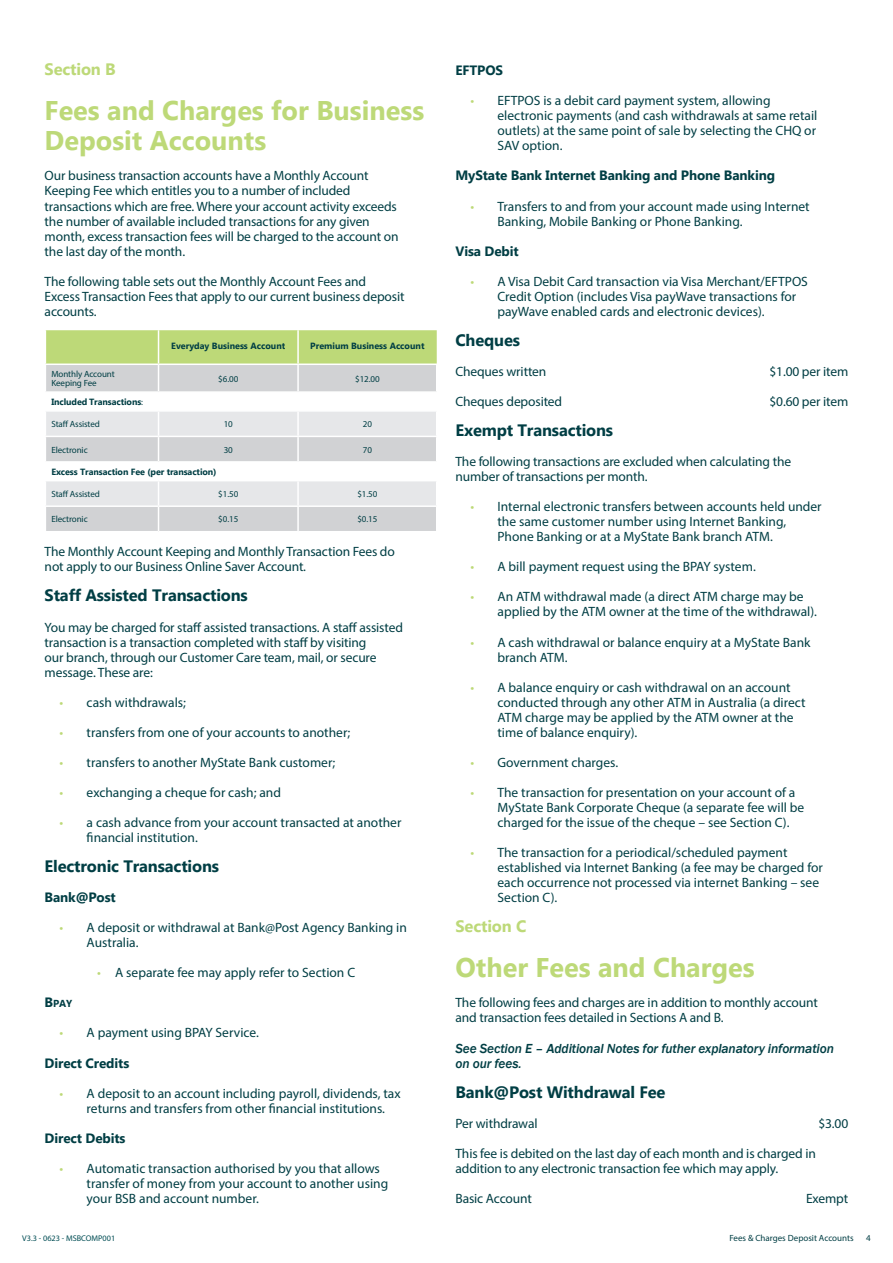
<style>
.page{position:relative;width:893px;height:1263px;background:#fff}
.page>*{position:absolute;margin:0;border:0;box-sizing:border-box;transform-origin:0 0}
.Subheading{font:700 27px/30px "Microsoft Tai Le";color:#bdd978}
.SubSub_Title{font:700 16.5px "Microsoft Tai Le";letter-spacing:-.01em;color:#003e44}
.SubSub_Title-2{font:700 16.5px "Microsoft Tai Le";letter-spacing:-.01em;color:#bdd978}
.Body{font:13.5px/15px "Myriad Pro";letter-spacing:-.005em;color:#003e44}
.Body_Black{font:700 13.5px "Microsoft Tai Le";letter-spacing:-.01em;color:#003e44}
.Body-2{font:italic 500 13.5px/15px "Franklin Gothic";letter-spacing:-.01em;color:#003e44}
.Body_Black-2{font:700 10.2px "Microsoft Tai Le";color:#003e44}
.Body_Table{font:9px/9px "Myriad Pro";letter-spacing:-.01em;color:#003e44}
.Body_Table-2{font:700 9px "Microsoft Tai Le";letter-spacing:-.01em;color:#003e44}
.Body_2217_Tables{font:700 9px "Microsoft Tai Le";color:#003e44}
.t1{font:8.25px "Myriad Pro";color:#004d54}
.s1{font-family:"Myriad Pro";font-weight:400}
.s2{color:#bdd978}
.s3{font-size:13.5px}
</style>
<div class="page">
<svg style="left:45px;top:330px;width:392px;height:201px"></svg>
<p class="SubSub_Title-2" style="left:45px;top:60px;width:73px">Section B</p>
<p class="Subheading" style="left:45px;top:97px;width:381px">Fees and Charges for Business<br>Deposit Accounts</p>
<p class="Body" style="left:45px;top:168px;width:356px">Our business transaction accounts have a Monthly Account Keeping Fee which entitles you to a number of included transactions which are free. Where your account activity exceeds the number of available included transactions for any given month, excess transaction fees will be charged to the account on the last day of the month.</p>
<p class="Body" style="left:45px;top:273px;width:361px">The following table sets out the Monthly Account Fees and<br>Excess Transaction Fees that apply to our current business deposit accounts.</p>
<p class="Body_2217_Tables" style="left:171px;top:340px;width:116px">Everyday Business Account</p>
<p class="Body_2217_Tables" style="left:310px;top:340px;width:116px">Premium Business Account</p>
<p class="Body_Table" style="left:51px;top:369px;width:65px">Monthly Account<br>Keeping Fee</p>
<p class="Body_Table" style="left:218px;top:374px;width:21px">$6.00</p>
<p class="Body_Table" style="left:355px;top:374px;width:26px">$12.00</p>
<p class="Body_Table-2" style="left:51px;top:397px;width:93px">Included Transactions<span class="s1">:</span></p>
<p class="Body_Table" style="left:51px;top:419px;width:50px">Staff Assisted</p>
<p class="Body_Table" style="left:224px;top:419px;width:11px">10</p>
<p class="Body_Table" style="left:363px;top:419px;width:11px">20</p>
<p class="Body_Table" style="left:51px;top:445px;width:38px">Electronic</p>
<p class="Body_Table" style="left:224px;top:445px;width:11px">30</p>
<p class="Body_Table" style="left:363px;top:445px;width:11px">70</p>
<p class="Body_Table-2" style="left:51px;top:466px;width:167px">Excess Transaction Fee (per transaction)</p>
<p class="Body_Table" style="left:51px;top:489px;width:50px">Staff Assisted</p>
<p class="Body_Table" style="left:218px;top:489px;width:21px">$1.50</p>
<p class="Body_Table" style="left:357px;top:489px;width:21px">$1.50</p>
<p class="Body_Table" style="left:51px;top:515px;width:38px">Electronic</p>
<p class="Body_Table" style="left:218px;top:515px;width:21px">$0.15</p>
<p class="Body_Table" style="left:357px;top:515px;width:21px">$0.15</p>
<p class="Body" style="left:45px;top:544px;width:352px">The Monthly Account Keeping and Monthly Transaction Fees do not apply to our Business Online Saver Account.</p>
<p class="SubSub_Title" style="left:45px;top:586px;width:205px">Staff Assisted Transactions</p>
<p class="Body" style="left:45px;top:619px;width:360px">You may be charged for staff assisted transactions. A staff assisted transaction is a transaction completed with staff by visiting<br>our branch, through our Customer Care team, mail, or secure message. These are:</p>
<p class="Body" style="left:60px;top:694px;width:128px"><span class="s2">•</span> cash withdrawals;</p>
<p class="Body" style="left:60px;top:724px;width:292px"><span class="s2">•</span> transfers from one of your accounts to another;</p>
<p class="Body" style="left:60px;top:754px;width:277px"><span class="s2">•</span> transfers to another MyState Bank customer;</p>
<p class="Body" style="left:60px;top:785px;width:223px"><span class="s2">•</span> exchanging a cheque for cash; and</p>
<p class="Body" style="left:87px;top:815px;width:316px;text-indent:-27px"><span class="s2">•</span> a cash advance from your account transacted at another financial institution.</p>
<p class="SubSub_Title" style="left:45px;top:857px;width:176px">Electronic Transactions</p>
<p class="Body_Black" style="left:45px;top:890px;width:73px">Bank@Post</p>
<p class="Body" style="left:87px;top:920px;width:322px;text-indent:-27px"><span class="s2">•</span> A deposit or withdrawal at Bank@Post Agency Banking in<br>Australia.</p>
<p class="Body" style="left:97px;top:965px;width:260px"><span class="s2">•</span> A separate fee may apply refer to Section C</p>
<p class="Body_Black-2" style="left:45px;top:998px;width:29px"><span class="s3">B</span>PAY</p>
<p class="Body" style="left:60px;top:1025px;width:201px"><span class="s2">•</span> A payment using BPAY Service.</p>
<p class="Body_Black" style="left:45px;top:1055px;width:86px">Direct Credits</p>
<p class="Body" style="left:87px;top:1085px;width:316px;text-indent:-27px"><span class="s2">•</span> A deposit to an account including payroll, dividends, tax returns and transfers from other financial institutions.</p>
<p class="Body_Black" style="left:45px;top:1130px;width:82px">Direct Debits</p>
<p class="Body" style="left:87px;top:1160px;width:303px;text-indent:-27px"><span class="s2">•</span> Automatic transaction authorised by you that allows transfer of money from your account to another using your BSB and account number.</p>
<p class="Body_Black" style="left:455px;top:63px;width:49px">EFTPOS</p>
<p class="Body" style="left:497px;top:93px;width:321px;text-indent:-27px"><span class="s2">•</span> EFTPOS is a debit card payment system, allowing electronic payments (and cash withdrawals at same retail outlets) at the same point of sale by selecting the CHQ or SAV option.</p>
<p class="Body_Black" style="left:455px;top:168px;width:321px">MyState Bank Internet Banking and Phone Banking</p>
<p class="Body" style="left:497px;top:198px;width:314px;text-indent:-27px"><span class="s2">•</span> Transfers to and from your account made using Internet<br>Banking, Mobile Banking or Phone Banking.</p>
<p class="Body_Black" style="left:455px;top:243px;width:65px">Visa Debit</p>
<p class="Body" style="left:497px;top:273px;width:312px;text-indent:-27px"><span class="s2">•</span> A Visa Debit Card transaction via Visa Merchant/EFTPOS<br>Credit Option (includes Visa payWave transactions for payWave enabled cards and electronic devices).</p>
<p class="SubSub_Title" style="left:455px;top:331px;width:66px">Cheques</p>
<p class="Body" style="left:455px;top:364px;width:92px">Cheques written</p>
<p class="Body" style="left:769px;top:364px;width:80px">$1.00 per item</p>
<p class="Body" style="left:455px;top:394px;width:108px">Cheques deposited</p>
<p class="Body" style="left:769px;top:394px;width:80px">$0.60 per item</p>
<p class="SubSub_Title" style="left:455px;top:421px;width:159px">Exempt Transactions</p>
<p class="Body" style="left:455px;top:454px;width:337px">The following transactions are excluded when calculating the number of transactions per month.</p>
<p class="Body" style="left:497px;top:499px;width:326px;text-indent:-27px"><span class="s2">•</span> Internal electronic transfers between accounts held under the same customer number using Internet Banking,<br>Phone Banking or at a MyState Bank branch ATM.</p>
<p class="Body" style="left:470px;top:559px;width:287px"><span class="s2">•</span> A bill payment request using the BPAY system.</p>
<p class="Body" style="left:497px;top:589px;width:321px;text-indent:-27px"><span class="s2">•</span> An ATM withdrawal made (a direct ATM charge may be applied by the ATM owner at the time of the withdrawal).</p>
<p class="Body" style="left:497px;top:634px;width:314px;text-indent:-27px"><span class="s2">•</span> A cash withdrawal or balance enquiry at a MyState Bank branch ATM.</p>
<p class="Body" style="left:497px;top:679px;width:310px;text-indent:-27px"><span class="s2">•</span> A balance enquiry or cash withdrawal on an account conducted through any other ATM in Australia (a direct ATM charge may be applied by the ATM owner at the time of balance enquiry).</p>
<p class="Body" style="left:470px;top:754px;width:149px"><span class="s2">•</span> Government charges.</p>
<p class="Body" style="left:497px;top:785px;width:308px;text-indent:-27px"><span class="s2">•</span> The transaction for presentation on your account of a<br>MyState Bank Corporate Cheque (a separate fee will be charged for the issue of the cheque – see Section C).</p>
<p class="Body" style="left:497px;top:845px;width:327px;text-indent:-27px"><span class="s2">•</span> The transaction for a periodical/scheduled payment established via Internet Banking (a fee may be charged for each occurrence not processed via internet Banking – see Section C).</p>
<p class="SubSub_Title-2" style="left:455px;top:917px;width:72px">Section C</p>
<p class="Subheading" style="left:455px;top:954px;width:301px">Other Fees and Charges</p>
<p class="Body" style="left:455px;top:995px;width:364px">The following fees and charges are in addition to monthly account and transaction fees detailed in Sections A and B.</p>
<p class="Body-2" style="left:455px;top:1041px;width:380px">See Section E – Additional Notes for futher explanatory information on our fees.</p>
<p class="SubSub_Title" style="left:455px;top:1082px;width:212px">Bank@Post Withdrawal Fee</p>
<p class="Body" style="left:455px;top:1115px;width:84px">Per withdrawal</p>
<p class="Body" style="left:818px;top:1115px;width:31px">$3.00</p>
<p class="Body" style="left:455px;top:1145px;width:362px">This fee is debited on the last day of each month and is charged in addition to any electronic transaction fee which may apply.</p>
<p class="Body" style="left:455px;top:1190px;width:78px">Basic Account</p>
<p class="Body" style="left:806px;top:1190px;width:44px">Exempt</p>
<p class="t1" style="left:22px;top:1233px;width:94px">V3.3 - 0623 - MSBCOMP001</p>
<p class="Body_Table" style="left:729px;top:1233px;width:126px">Fees &amp; Charges Deposit Accounts</p>
<p class="Body_Table" style="left:866px;top:1233px;width:6px">4</p>
</div>
